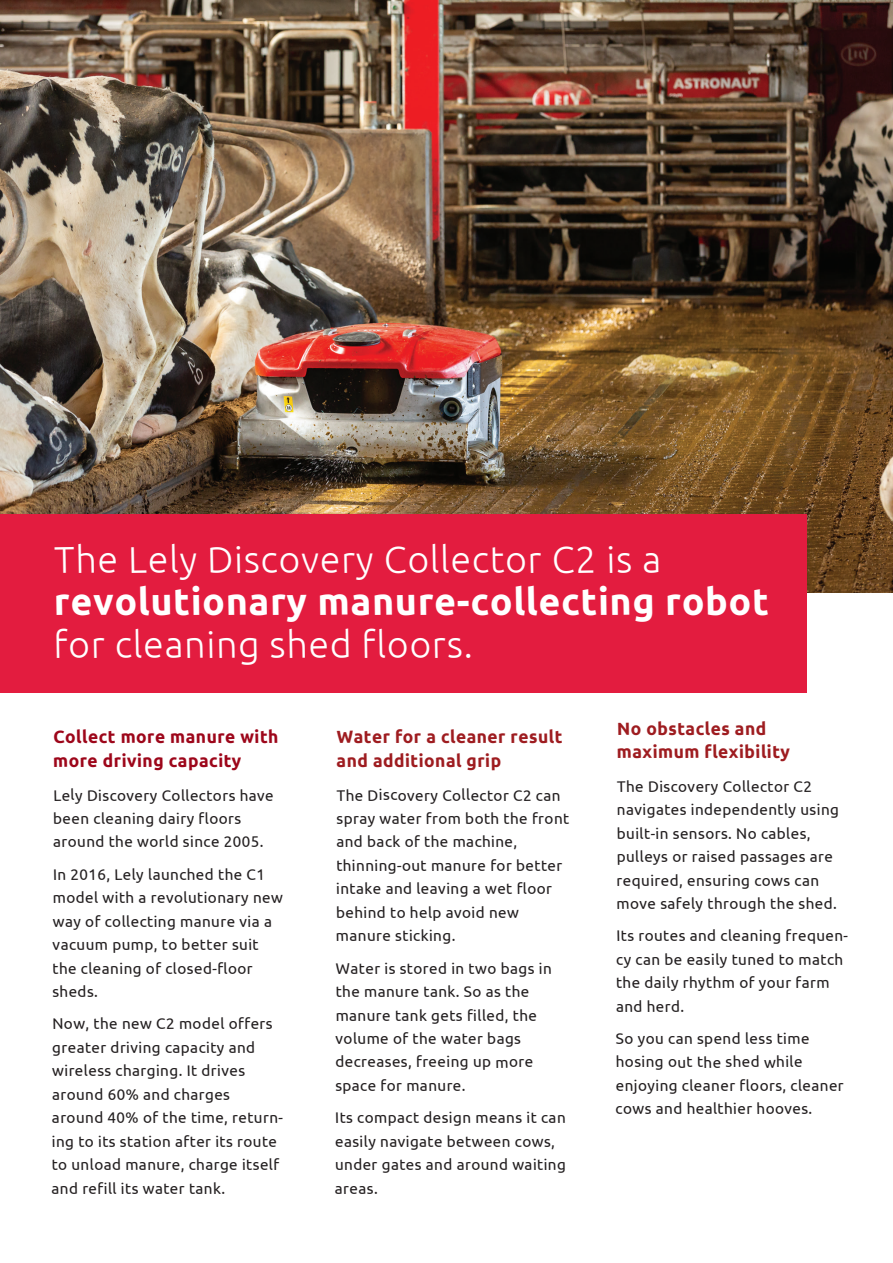
<style>
.page{position:relative;width:893px;height:1263px;background:#fff}
.page>*{position:absolute;margin:0;border:0;box-sizing:border-box;transform-origin:0 0}
.t1{font:300 37.35px "Ubuntu";color:#fff}
.t2{font:700 37.35px "Ubuntu";color:#fff}
.t3{font:700 17.55px/22.8px "Ubuntu";color:#9e1c20}
.t4{font:700 17.55px/23.2px "Ubuntu";color:#9d061a}
.t5{font:15.45px/23.4px "Ubuntu";color:#231f20}
</style>
<div class="page">
<img style="left:0;top:0;width:893px;height:592px">
<div style="left:0;top:514px;width:807px;height:178px;background:#e31c3f"></div>
<h1 class="t1" style="left:54px;top:542px;width:608px;rotate:-1deg">The Lely Discovery Collector C2 is a</h1>
<h1 class="t2" style="left:54px;top:586px;width:716px;rotate:-1deg">revolutionary manure-collecting robot</h1>
<h1 class="t1" style="left:53px;top:625px;width:421px;rotate:-1deg">for cleaning shed floors.</h1>
<p class="t4" style="left:53px;top:727px;width:227px;rotate:-1deg">Collect more manure with more driving capacity</p>
<p class="t5" style="left:52px;top:785px;width:223px;rotate:-1deg">Lely Discovery Collectors have been cleaning dairy floors around the world since 2005.</p>
<p class="t5" style="left:50px;top:864px;width:234px;rotate:-1deg">In 2016, Lely launched the C1 model with a revolutionary new way of collecting manure via a vacuum pump, to better suit the cleaning of closed-floor sheds.</p>
<p class="t5" style="left:48px;top:1014px;width:237px;rotate:-1deg">Now, the new C2 model offers greater driving capacity and wireless charging. It drives around 60% and charges<br>around 40% of the time, return&shy;ing to its station after its route to unload manure, charge itself and refill its water tank.</p>
<p class="t3" style="left:336px;top:727px;width:228px;rotate:-1deg">Water for a cleaner result and additional grip</p>
<p class="t5" style="left:333px;top:785px;width:237px;rotate:-1deg">The Discovery Collector C2 can spray water from both the front and back of the machine, thinning-out manure for better intake and leaving a wet floor behind to help avoid new manure sticking.</p>
<p class="t5" style="left:333px;top:958px;width:220px;rotate:-1deg">Water is stored in two bags in the manure tank. So as the manure tank gets filled, the volume of the water bags decreases, freeing up more space for manure.</p>
<p class="t5" style="left:334px;top:1107px;width:233px;rotate:-1deg">Its compact design means it can easily navigate between cows, under gates and around waiting</p>
<p class="t5" style="left:335px;top:1176px;width:44px;rotate:-1deg">areas.</p>
<p class="t3" style="left:616px;top:717px;width:175px;line-height:24px;rotate:-1deg">No obstacles and maximum flexibility</p>
<p class="t5" style="left:614px;top:776px;width:226px;rotate:-1deg">The Discovery Collector C2 navigates independently using built-in sensors. No cables, pulleys or raised passages are required, ensuring cows can move safely through the shed.</p>
<p class="t5" style="left:614px;top:926px;width:238px;line-height:23px;rotate:-1deg">Its routes and cleaning frequen&shy;cy can be easily tuned to match the daily rhythm of your farm and herd.</p>
<p class="t5" style="left:614px;top:1028px;width:230px;rotate:-1deg">So you can spend less time hosing out the shed while enjoying cleaner floors, cleaner cows and healthier hooves.</p>
</div>
